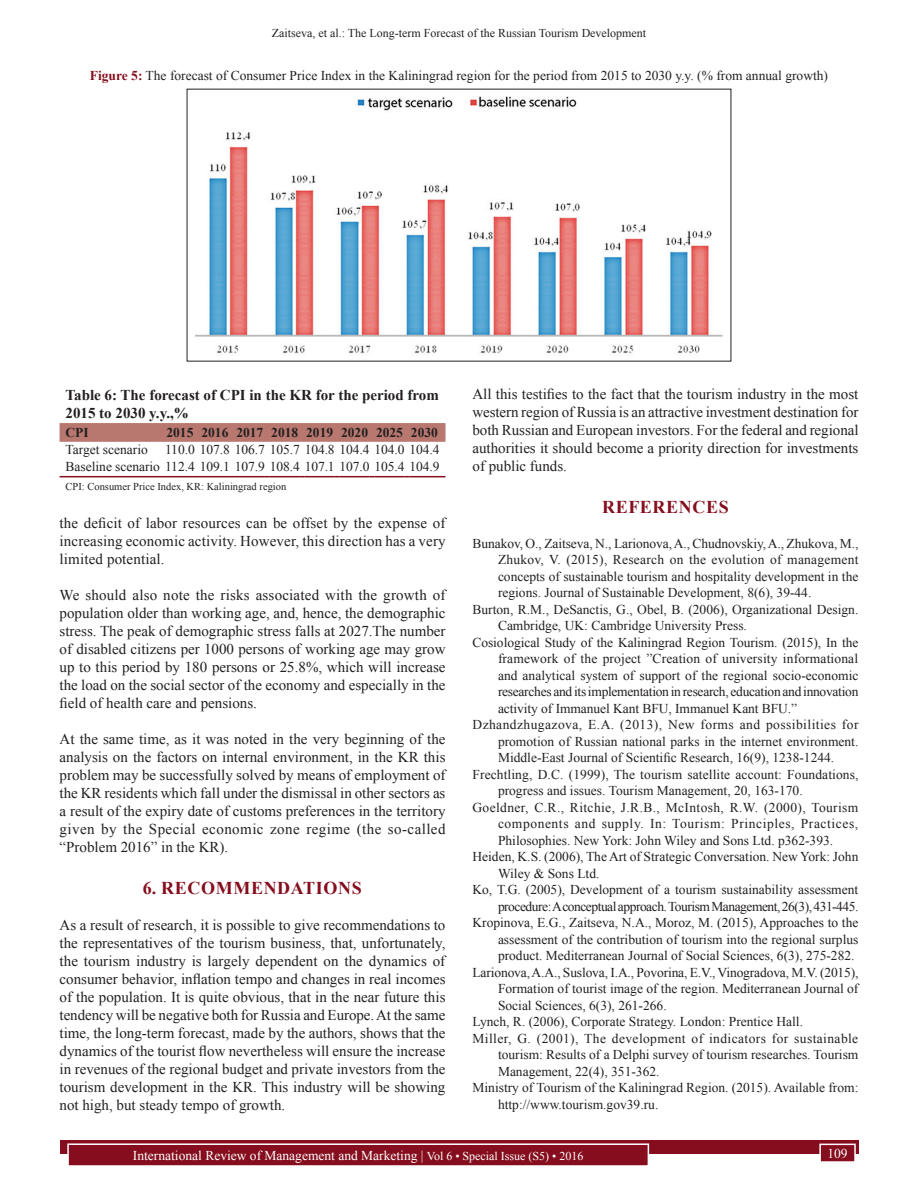
<style>
.page{position:relative;width:918px;height:1188px;background:#fff}
.page>*{position:absolute;margin:0;border:0;box-sizing:border-box;transform-origin:0 0}
.t1{font:700 18px "Times New Roman";letter-spacing:.035em;color:#850d1d}
.TX{font:15px/18px "Times New Roman";color:#231f20;text-align:justify}
.TT{font:700 15px/18px "Times New Roman";color:#231f20}
.REF{font:13.5px/16.5px "Times New Roman";color:#231f20;text-align:justify}
.REF-2{font:13.5px/16.5px "Times New Roman";letter-spacing:-.035em;color:#231f20;text-align:right}
.FGC{font:13.5px "Times New Roman";color:#231f20}
.t2{font:13.5px "Times New Roman";color:#fff}
.TBL{font:13.5px "Times New Roman";letter-spacing:-.005em;color:#231f20}
.TB{font:13.5px "Times New Roman";letter-spacing:-.005em;color:#231f20}
.TCH{font:700 13.5px "Times New Roman";color:#231f20}
.t3{font:12px "Times New Roman";color:#231f20}
.TFN{font:10.5px "Times New Roman";color:#231f20}
.s1{font-weight:700;color:#850d1d}
.s2{font-size:12px}
</style>
<div class="page">
<div style="left:60px;top:1140px;width:798px;height:13px;background:#850d1d"></div>
<div style="left:68px;top:1144px;width:580px;height:22px;background:#850d1d"></div>
<div style="left:67px;top:1143px;width:582px;height:24px;border:2px solid #fff"></div>
<div style="left:820px;top:1144px;width:35px;height:18px;background:#850d1d"></div>
<div style="left:819px;top:1144px;width:37px;height:19px;border:2px solid #fff"></div>
<img style="left:195px;top:96px;width:528px;height:258px">
<svg style="left:60px;top:423px;width:386px;height:19px;background:#b87971"></svg>
<hr style="left:60px;top:476px;width:100px;height:1px;background:#850d1d">
<hr style="left:165px;top:476px;width:30px;height:1px;background:#850d1d">
<hr style="left:200px;top:476px;width:30px;height:1px;background:#850d1d">
<hr style="left:235px;top:476px;width:30px;height:1px;background:#850d1d">
<hr style="left:270px;top:476px;width:30px;height:1px;background:#850d1d">
<hr style="left:305px;top:476px;width:30px;height:1px;background:#850d1d">
<hr style="left:340px;top:476px;width:30px;height:1px;background:#850d1d">
<hr style="left:375px;top:476px;width:30px;height:1px;background:#850d1d">
<hr style="left:409px;top:476px;width:36px;height:1px;background:#850d1d">
<p class="t3" style="left:272px;top:25px;width:376px">Zaitseva, et al.: The Long-term Forecast of the Russian Tourism Development</p>
<p class="FGC" style="left:90px;top:66px;width:740px"><span class="s1">Figure 5:</span> The forecast of Consumer Price Index in the Kaliningrad region for the period from 2015 to 2030 y.y. (% from annual growth)</p>
<p class="TT" style="left:66px;top:385px;width:375px">Table 6: The forecast of CPI in the KR for the period from<br>2015 to 2030 y.y.,%</p>
<p class="TCH" style="left:66px;top:423px;width:25px">CPI</p>
<p class="TCH" style="left:166px;top:423px;width:28px">2015</p>
<p class="TCH" style="left:201px;top:423px;width:28px">2016</p>
<p class="TCH" style="left:236px;top:423px;width:28px">2017</p>
<p class="TCH" style="left:271px;top:423px;width:28px">2018</p>
<p class="TCH" style="left:306px;top:423px;width:28px">2019</p>
<p class="TCH" style="left:341px;top:423px;width:28px">2020</p>
<p class="TCH" style="left:376px;top:423px;width:28px">2025</p>
<p class="TCH" style="left:411px;top:423px;width:28px">2030</p>
<p class="TB" style="left:66px;top:441px;width:84px">Target scenario</p>
<p class="TB" style="left:165px;top:441px;width:276px">110.0 107.8 106.7 105.7 104.8 104.4 104.0 104.4</p>
<p class="TBL" style="left:66px;top:457px;width:375px">Baseline scenario 112.4 109.1 107.9 108.4 107.1 107.0 105.4 104.9</p>
<p class="TFN" style="left:66px;top:480px;width:222px">CPI: Consumer Price Index, KR: Kaliningrad region</p>
<p class="TX" style="left:60px;top:513px;width:388px">the deficit of labor resources can be offset by the expense of increasing economic activity. However, this direction has a very limited potential.</p>
<p class="TX" style="left:60px;top:585px;width:388px">We should also note the risks associated with the growth of population older than working age, and, hence, the demographic stress. The peak of demographic stress falls at 2027.The number of disabled citizens per 1000 persons of working age may grow up to this period by 180 persons or 25.8%, which will increase the load on the social sector of the economy and especially in the field of health care and pensions.</p>
<p class="TX" style="left:60px;top:729px;width:388px">At the same time, as it was noted in the very beginning of the analysis on the factors on internal environment, in the KR this problem may be successfully solved by means of employment of the KR residents which fall under the dismissal in other sectors as a result of the expiry date of customs preferences in the territory given by the Special economic zone regime (the so-called “Problem 2016” in the KR).</p>
<h1 class="t1" style="left:143px;top:875px;width:220px">6. RECOMMENDATIONS</h1>
<p class="TX" style="left:60px;top:916px;width:387px">As a result of research, it is possible to give recommendations to the representatives of the tourism business, that, unfortunately, the tourism industry is largely dependent on the dynamics of consumer behavior, inflation tempo and changes in real incomes of the population. It is quite obvious, that in the near future this tendency will be negative both for Russia and Europe. At the same time, the long-term forecast, made by the authors, shows that the dynamics of the tourist flow nevertheless will ensure the increase in revenues of the regional budget and private investors from the tourism development in the KR. This industry will be showing not high, but steady tempo of growth.</p>
<p class="TX" style="left:472px;top:384px;width:388px">All this testifies to the fact that the tourism industry in the most western region of Russia is an attractive investment destination for both Russian and European investors. For the federal and regional authorities it should become a priority direction for investments of public funds.</p>
<h1 class="t1" style="left:602px;top:494px;width:128px">REFERENCES</h1>
<p class="REF" style="left:498px;top:535px;width:362px;text-indent:-26px">Bunakov, O., Zaitseva, N., Larionova, A., Chudnovskiy, A., Zhukova, M., Zhukov, V. (2015), Research on the evolution of management concepts of sustainable tourism and hospitality development in the regions. Journal of Sustainable Development, 8(6), 39-44.</p>
<p class="REF" style="left:498px;top:601px;width:362px;text-indent:-26px">Burton, R.M., DeSanctis, G., Obel, B. (2006), Organizational Design.<br>Cambridge, UK: Cambridge University Press.</p>
<p class="REF" style="left:498px;top:634px;width:362px;text-indent:-26px">Cosiological Study of the Kaliningrad Region Tourism. (2015), In the framework of the project ”Creation of university informational and analytical system of support of the regional socio-economic researches and its implementation in research, education and innovation activity of Immanuel Kant BFU, Immanuel Kant BFU.”</p>
<p class="REF" style="left:498px;top:716px;width:362px;text-indent:-26px">Dzhandzhugazova, E.A. (2013), New forms and possibilities for promotion of Russian national parks in the internet environment.<br>Middle-East Journal of Scientific Research, 16(9), 1238-1244.</p>
<p class="REF" style="left:498px;top:766px;width:362px;text-indent:-26px">Frechtling, D.C. (1999), The tourism satellite account: Foundations, progress and issues. Tourism Management, 20, 163-170.</p>
<p class="REF" style="left:498px;top:799px;width:362px;text-indent:-26px">Goeldner, C.R., Ritchie, J.R.B., McIntosh, R.W. (2000), Tourism components and supply. In: Tourism: Principles, Practices, Philosophies. New York: John Wiley and Sons Ltd. p362-393.</p>
<p class="REF" style="left:498px;top:848px;width:362px;text-indent:-26px">Heiden, K.S. (2006), The Art of Strategic Conversation. New York: John<br>Wiley &amp; Sons Ltd.</p>
<p class="REF-2" style="left:472px;top:881px;width:387px">Ko, T.G. (2005), Development of a tourism sustainability assessment procedure: A conceptual approach. Tourism Management, 26(3), 431-445.</p>
<p class="REF" style="left:498px;top:914px;width:362px;text-indent:-26px">Kropinova, E.G., Zaitseva, N.A., Moroz, M. (2015), Approaches to the assessment of the contribution of tourism into the regional surplus product. Mediterranean Journal of Social Sciences, 6(3), 275-282.</p>
<p class="REF" style="left:498px;top:964px;width:362px;text-indent:-26px">Larionova, A.A., Suslova, I.A., Povorina, E.V., Vinogradova, M.V. (2015), Formation of tourist image of the region. Mediterranean Journal of Social Sciences, 6(3), 261-266.</p>
<p class="REF" style="left:472px;top:1013px;width:332px">Lynch, R. (2006), Corporate Strategy. London: Prentice Hall.</p>
<p class="REF" style="left:498px;top:1030px;width:362px;text-indent:-26px">Miller, G. (2001), The development of indicators for sustainable tourism: Results of a Delphi survey of tourism researches. Tourism Management, 22(4), 351-362.</p>
<p class="REF" style="left:498px;top:1079px;width:362px;text-indent:-26px">Ministry of Tourism of the Kaliningrad Region. (2015). Available from: http://www.tourism.gov39.ru.</p>
<p class="t2" style="left:133px;top:1146px;width:452px">International Review of Management and Marketing | <span class="s2">Vol 6 • Special Issue (S5) • 2016</span></p>
<p class="t2" style="left:827px;top:1144px;width:22px">109</p>
</div>
